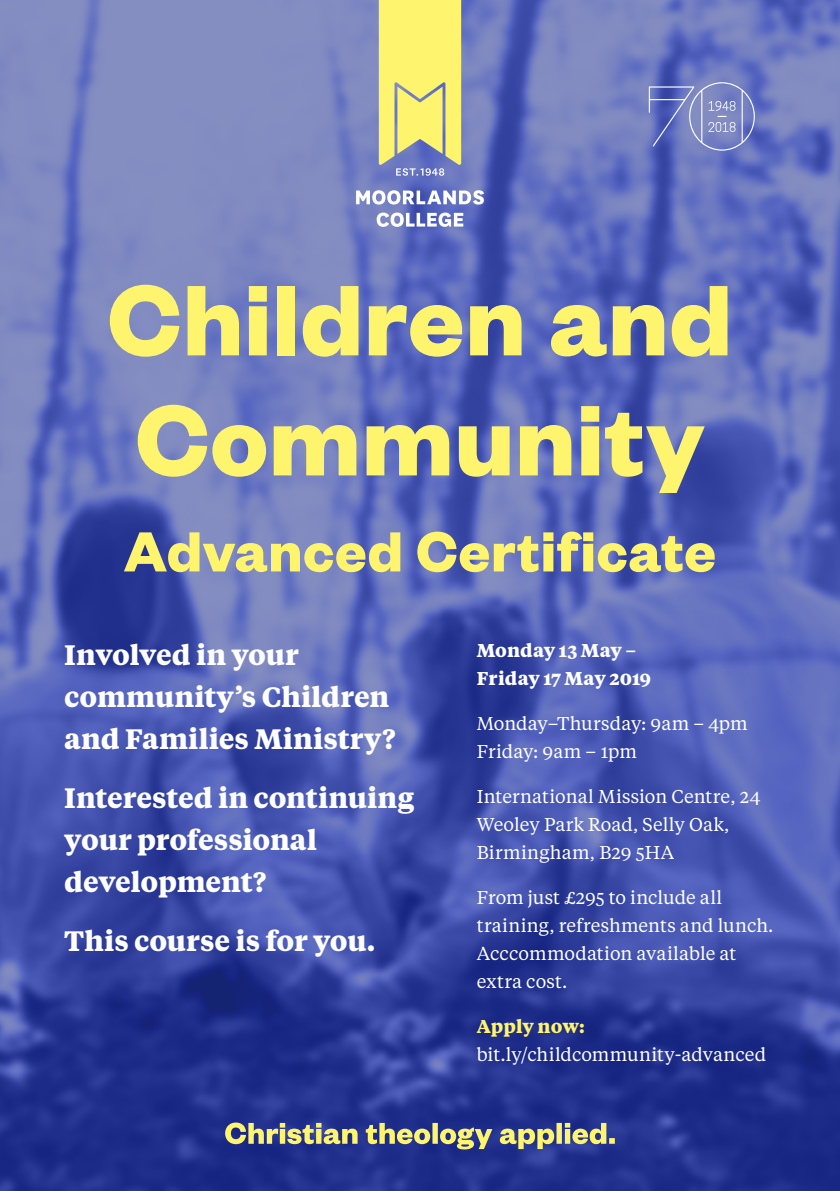
<style>
.page{position:relative;width:840px;height:1191px;background:#fff}
.page>*{position:absolute;margin:0;border:0;box-sizing:border-box;transform-origin:0 0}
.t1{font:700 110px/120px "Founders Grotesk";letter-spacing:.01em;color:#fff46d}
.t2{font:700 62px "Founders Grotesk";letter-spacing:.01em;color:#fff46d}
.Subtitle{font:700 28px/42px "Tiempos Text";color:#fff}
.t3{font:18.4px/28px "Tiempos Text";letter-spacing:.005em;color:#fff}
.t4{font:700 18.4px/28px "Tiempos Text";letter-spacing:.005em;color:#fff}
.s1{font-weight:700;color:#fff46d}
</style>
<div class="page">
<img style="left:0;top:0;width:839px;height:1191px">
<svg style="left:648px;top:82px;width:106px;height:69px;background:#7984c4"></svg>
<svg style="left:376px;top:212px;width:87px;height:15px"></svg>
<svg style="left:356px;top:190px;width:127px;height:14px"></svg>
<svg style="left:378px;top:0;width:83px;height:176px;background:#e5de7c"></svg>
<svg style="left:225px;top:1122px;width:389px;height:27px;background:#757b7f"></svg>
<p class="t1" style="left:108px;top:255px;width:626px">Children and<br>Community</p>
<p class="t2" style="left:124px;top:512px;width:593px">Advanced Certificate</p>
<p class="Subtitle" style="left:64px;top:632px;width:332px">Involved in your community’s Children and Families Ministry?</p>
<p class="Subtitle" style="left:64px;top:775px;width:351px">Interested in continuing your professional development?</p>
<p class="Subtitle" style="left:64px;top:918px;width:312px">This course is for you.</p>
<p class="t4" style="left:476px;top:635px;width:176px">Monday 13 May –<br>Friday 17 May 2019</p>
<p class="t3" style="left:476px;top:708px;width:272px">Monday–Thursday: 9am – 4pm<br>Friday: 9am – 1pm</p>
<p class="t3" style="left:476px;top:781px;width:285px">International Mission Centre, 24<br>Weoley Park Road, Selly Oak,<br>Birmingham, B29 5HA</p>
<p class="t3" style="left:476px;top:882px;width:298px">From just £295 to include all training, refreshments and lunch.<br>Acccommodation available at extra cost.</p>
<p class="t3" style="left:476px;top:1011px;width:291px"><span class="s1">Apply now: </span>bit.ly/childcommunity-advanced</p>
</div>
